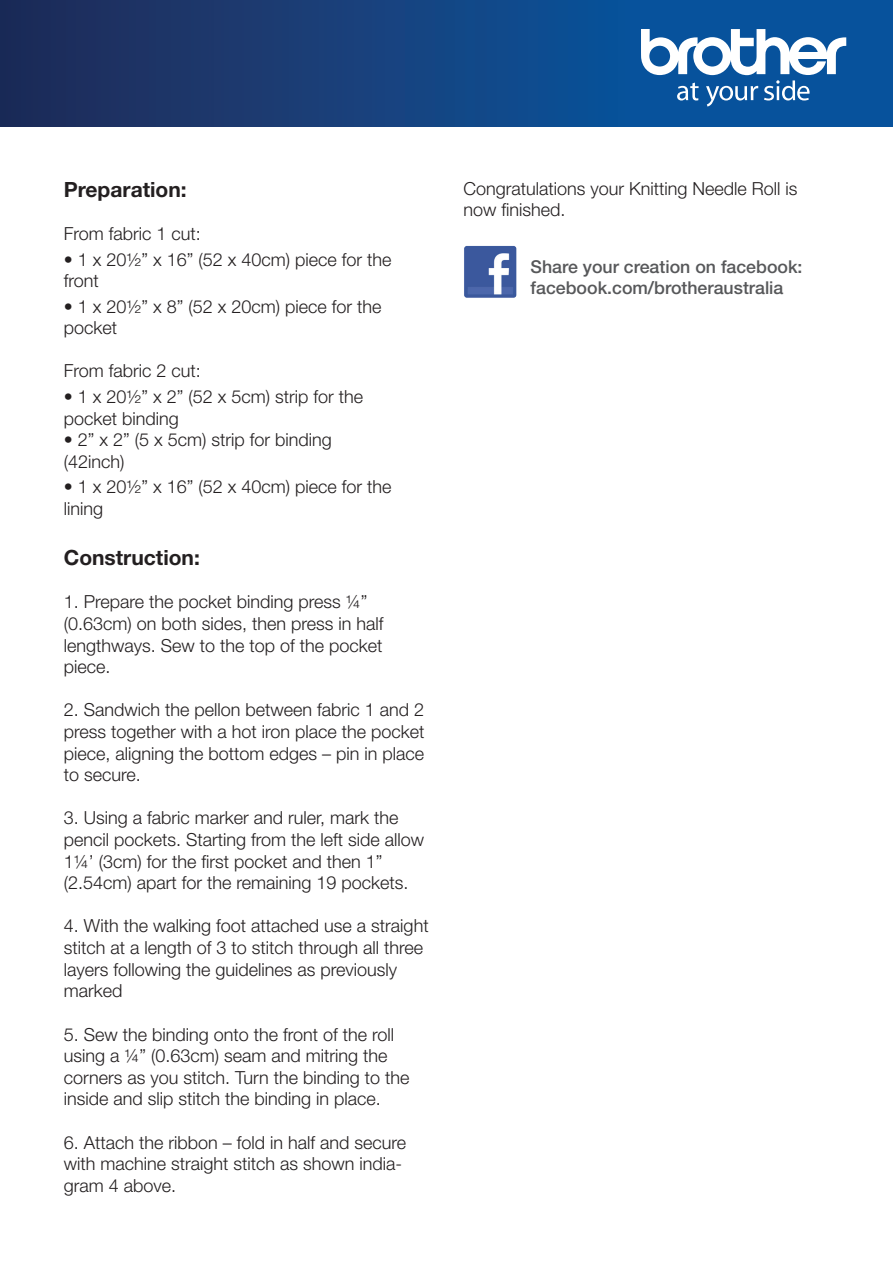
<style>
.page{position:relative;width:893px;height:1263px;background:#fff}
.page>*{position:absolute;margin:0;border:0;box-sizing:border-box;transform-origin:0 0}
.t1{font:700 21px "Helvetica Neue LT Std";color:#231f20}
.t2{font:300 18px/21.6px "Helvetica Neue LT Std";color:#231f20}
.t3{font:500 17.7px "Helvetica Neue LT Std";color:#57585a}
</style>
<div class="page">
<div style="left:0;top:0;width:893px;height:126px;background:linear-gradient(to right,#212d5a,#035aaa)"></div>
<svg style="left:641px;top:29px;width:205px;height:78px"></svg>
<img style="left:464px;top:246px;width:53px;height:52px">
<p class="t1" style="left:64px;top:176px;width:124px">Preparation:</p>
<p class="t2" style="left:64px;top:222px;width:139px">From fabric 1 cut:</p>
<p class="t2" style="left:64px;top:248px;width:329px">• 1 x 20½” x 16” (52 x 40cm) piece for the front</p>
<p class="t2" style="left:64px;top:295px;width:319px">• 1 x 20½” x 8” (52 x 20cm) piece for the pocket</p>
<p class="t2" style="left:64px;top:360px;width:139px">From fabric 2 cut:</p>
<p class="t2" style="left:64px;top:385px;width:301px">• 1 x 20½” x 2” (52 x 5cm) strip for the pocket binding</p>
<p class="t2" style="left:64px;top:429px;width:270px">• 2” x 2” (5 x 5cm) strip for binding (42inch)</p>
<p class="t2" style="left:64px;top:476px;width:329px">• 1 x 20½” x 16” (52 x 40cm) piece for the lining</p>
<p class="t1" style="left:64px;top:545px;width:138px">Construction:</p>
<p class="t2" style="left:64px;top:591px;width:321px">1. Prepare the pocket binding press ¼” (0.63cm) on both sides, then press in half lengthways. Sew to the top of the pocket piece.</p>
<p class="t2" style="left:64px;top:699px;width:362px;text-align:justify">2. Sandwich the pellon between fabric 1 and 2 press together with a hot iron place the pocket piece, aligning the bottom edges – pin in place to secure.</p>
<p class="t2" style="left:64px;top:807px;width:362px">3. Using a fabric marker and ruler, mark the pencil pockets. Starting from the left side allow 1¼’ (3cm) for the first pocket and then 1” (2.54cm) apart for the remaining 19 pockets.</p>
<p class="t2" style="left:64px;top:915px;width:366px">4. With the walking foot attached use a straight stitch at a length of 3 to stitch through all three layers following the guidelines as previously marked</p>
<p class="t2" style="left:64px;top:1023px;width:347px">5. Sew the binding onto the front of the roll using a ¼” (0.63cm) seam and mitring the corners as you stitch. Turn the binding to the inside and slip stitch the binding in place.</p>
<p class="t2" style="left:64px;top:1131px;width:344px">6. Attach the ribbon – fold in half and secure with machine straight stitch as shown india&shy;gram 4 above.</p>
<p class="t2" style="left:463px;top:177px;width:336px">Congratulations your Knitting Needle Roll is now finished.</p>
<p class="t3" style="left:531px;top:256px;width:273px">Share your creation on facebook:</p>
<p class="t3" style="left:531px;top:277px;width:254px">facebook.com/brotheraustralia</p>
</div>
